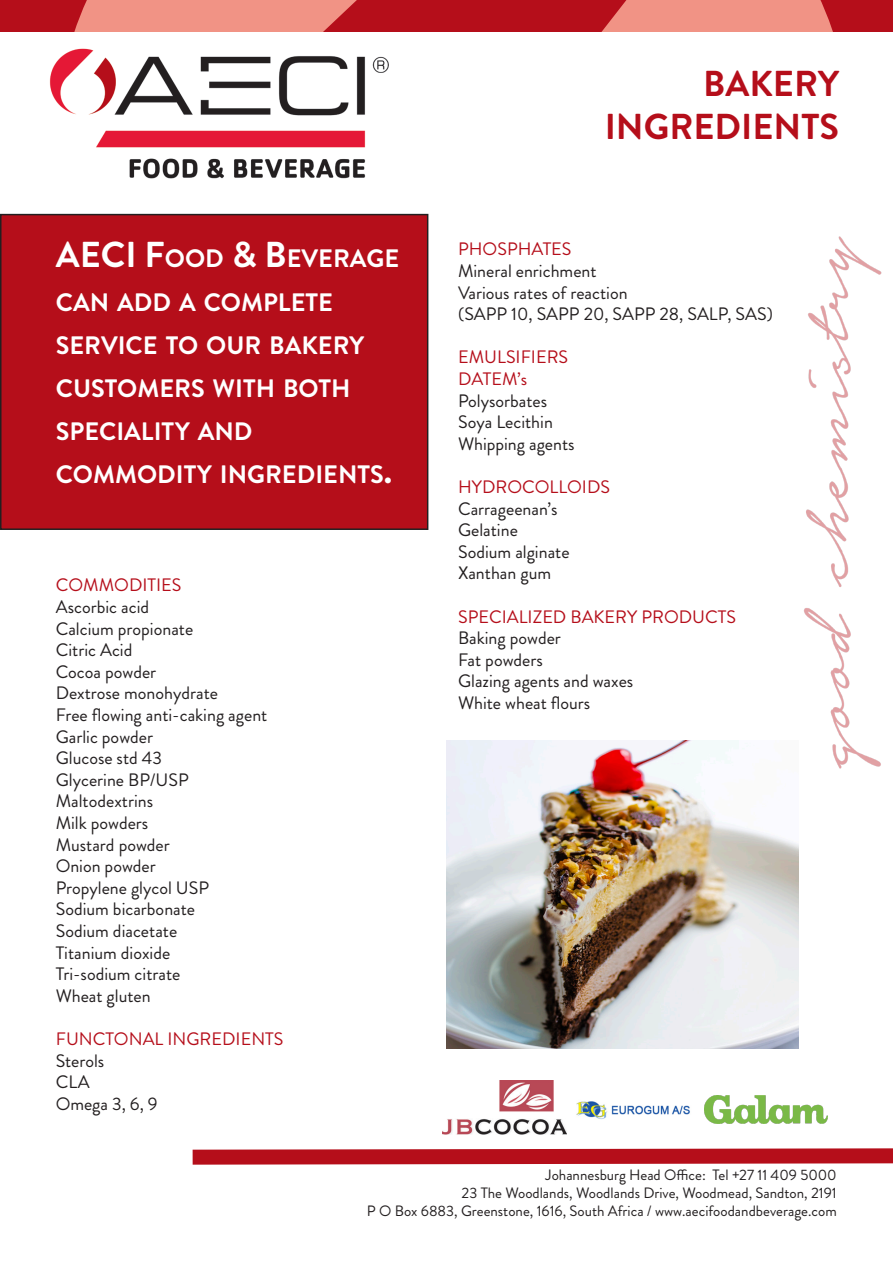
<style>
.page{position:relative;width:893px;height:1263px;background:#fff}
.page>*{position:absolute;margin:0;border:0;box-sizing:border-box;transform-origin:0 0}
.t1{font:700 36px "Brandon Grotesque";color:#b50e1a}
.t2{font:700 25.2px/43.2px "Brandon Grotesque";color:#fff}
.t3{font:18px "Brandon Grotesque";color:#231f20}
.t4{font:18px "Brandon Grotesque";color:#b50e1a}
.t5{font:15px "Brandon Grotesque";color:#231f20}
.s1{font-size:36px}
</style>
<div class="page">
<img style="left:49px;top:48px;width:340px;height:131px">
<div style="left:1px;top:215px;width:427px;height:314px;background:#b50e1a"></div>
<div style="left:0;top:214px;width:428px;height:316px;border:2px solid #231f20"></div>
<svg style="left:192px;top:1148px;width:701px;height:17px;background:#bd2a35"></svg>
<img style="left:804px;top:236px;width:78px;height:533px">
<div style="left:0;top:0;width:893px;height:32px;background:#b50e1a"></div>
<svg style="left:74px;top:0;width:759px;height:32px"></svg>
<img style="left:443px;top:1080px;width:123px;height:54px">
<img style="left:576px;top:1101px;width:114px;height:19px">
<img style="left:705px;top:1095px;width:123px;height:28px">
<img style="left:446px;top:740px;width:352px;height:308px">
<p class="t2" style="left:56px;top:237px;width:345px"><span class="s1">AECI F</span>OOD <span class="s1">&amp; B</span>EVERAGE<br>CAN ADD A COMPLETE</p>
<p class="t2" style="left:56px;top:324px;width:310px">SERVICE TO OUR BAKERY</p>
<p class="t2" style="left:56px;top:367px;width:296px">CUSTOMERS WITH BOTH<br>SPECIALITY AND</p>
<p class="t2" style="left:56px;top:453px;width:338px">COMMODITY I NGREDI ENTS<span class="s1">.</span></p>
<p class="t4" style="left:56px;top:573px;width:127px">COMMODITIES</p>
<p class="t3" style="left:56px;top:594px;width:95px">Ascorbic acid</p>
<p class="t3" style="left:56px;top:616px;width:139px">Calcium propionate</p>
<p class="t3" style="left:56px;top:638px;width:78px">Citric Acid</p>
<p class="t3" style="left:56px;top:659px;width:102px">Cocoa powder</p>
<p class="t3" style="left:56px;top:681px;width:164px">Dextrose monohydrate</p>
<p class="t3" style="left:56px;top:702px;width:213px">Free flowing anti-caking agent</p>
<p class="t3" style="left:56px;top:724px;width:99px">Garlic powder</p>
<p class="t3" style="left:56px;top:746px;width:108px">Glucose std 43</p>
<p class="t3" style="left:56px;top:767px;width:135px">Glycerine BP/USP</p>
<p class="t3" style="left:56px;top:789px;width:99px">Maltodextrins</p>
<p class="t3" style="left:56px;top:810px;width:94px">Milk powders</p>
<p class="t3" style="left:56px;top:832px;width:115px">Mustard powder</p>
<p class="t3" style="left:56px;top:854px;width:101px">Onion powder</p>
<p class="t3" style="left:56px;top:875px;width:155px">Propylene glycol USP</p>
<p class="t3" style="left:56px;top:897px;width:141px">Sodium bicarbonate</p>
<p class="t3" style="left:56px;top:918px;width:123px">Sodium diacetate</p>
<p class="t3" style="left:56px;top:940px;width:116px">Titanium dioxide</p>
<p class="t3" style="left:56px;top:962px;width:126px">Tri-sodium citrate</p>
<p class="t3" style="left:56px;top:983px;width:96px">Wheat gluten</p>
<p class="t4" style="left:56px;top:1026px;width:229px">FUNCTONAL INGREDIENTS</p>
<p class="t3" style="left:56px;top:1048px;width:50px">Sterols</p>
<p class="t3" style="left:56px;top:1070px;width:36px">CLA</p>
<p class="t3" style="left:56px;top:1091px;width:103px">Omega 3, 6, 9</p>
<p class="t1" style="left:703px;top:58px;width:137px">BAKERY</p>
<p class="t1" style="left:605px;top:101px;width:236px">INGREDIENTS</p>
<p class="t4" style="left:458px;top:237px;width:115px">PHOSPHATES</p>
<p class="t3" style="left:458px;top:258px;width:140px">Mineral enrichment</p>
<p class="t3" style="left:458px;top:280px;width:171px">Various rates of reaction</p>
<p class="t3" style="left:458px;top:302px;width:316px">(SAPP 10, SAPP 20, SAPP 28, SALP, SAS)</p>
<p class="t4" style="left:458px;top:345px;width:112px">EMULSIFIERS</p>
<p class="t4" style="left:458px;top:366px;width:71px">DATEM’s</p>
<p class="t3" style="left:458px;top:388px;width:91px">Polysorbates</p>
<p class="t3" style="left:458px;top:410px;width:96px">Soya Lecithin</p>
<p class="t3" style="left:458px;top:431px;width:118px">Whipping agents</p>
<p class="t4" style="left:458px;top:474px;width:153px">HYDROCOLLOIDS</p>
<p class="t3" style="left:458px;top:496px;width:101px">Carrageenan’s</p>
<p class="t3" style="left:458px;top:518px;width:61px">Gelatine</p>
<p class="t3" style="left:458px;top:539px;width:113px">Sodium alginate</p>
<p class="t3" style="left:458px;top:561px;width:95px">Xanthan gum</p>
<p class="t4" style="left:458px;top:604px;width:279px">SPECIALIZED BAKERY PRODUCTS</p>
<p class="t3" style="left:458px;top:626px;width:104px">Baking powder</p>
<p class="t3" style="left:458px;top:647px;width:86px">Fat powders</p>
<p class="t3" style="left:458px;top:669px;width:177px">Glazing agents and waxes</p>
<p class="t3" style="left:458px;top:690px;width:134px">White wheat flours</p>
<p class="t5" style="left:546px;top:1164px;width:293px">Johannesburg Head Office: Tel +27 11 409 5000</p>
<p class="t5" style="left:462px;top:1182px;width:377px">23 The Woodlands, Woodlands Drive, Woodmead, Sandton, 2191</p>
<p class="t5" style="left:367px;top:1200px;width:471px">P O Box 6883, Greenstone, 1616, South Africa / www.aecifoodandbeverage.com</p>
</div>
